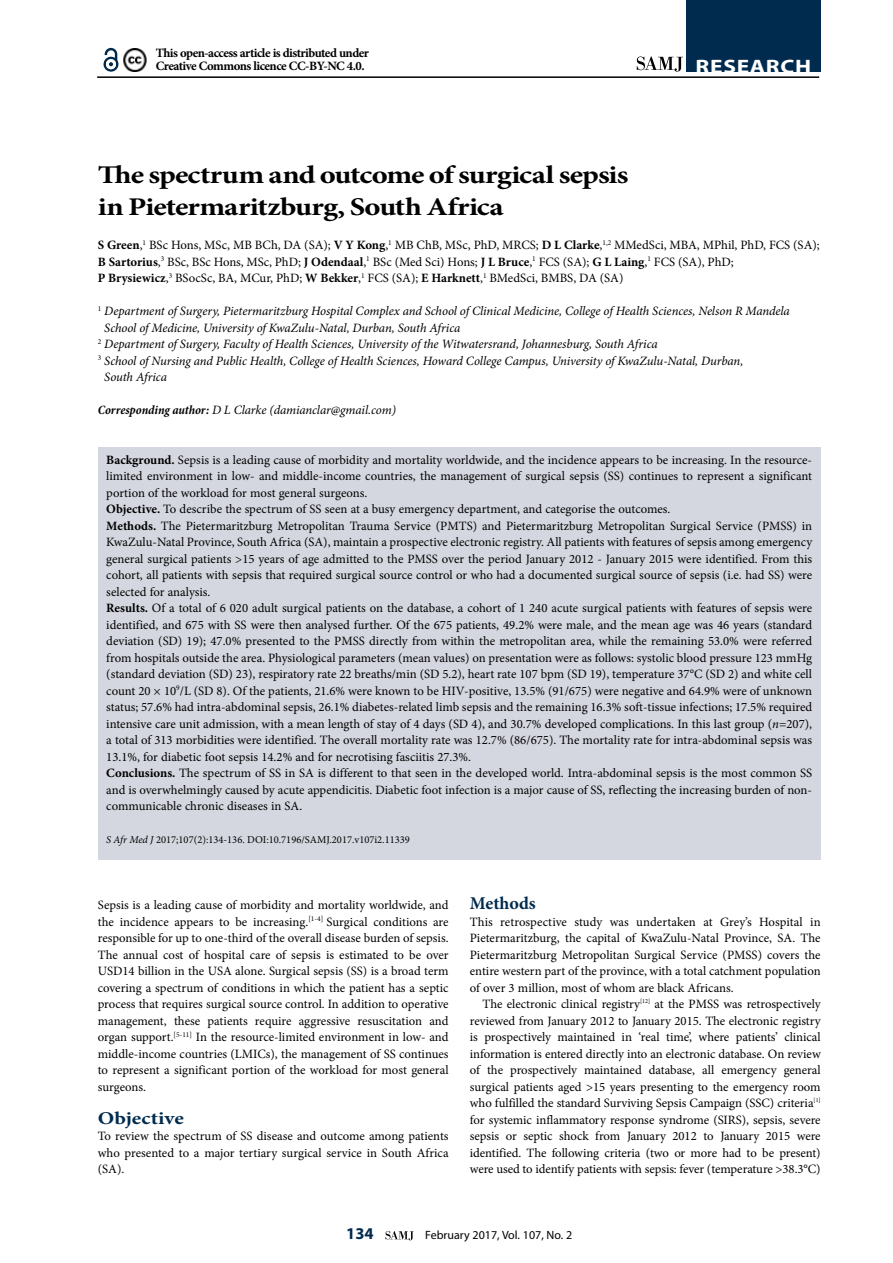
<style>
.page{position:relative;width:893px;height:1263px;background:#fff}
.page>*{position:absolute;margin:0;border:0;box-sizing:border-box;transform-origin:0 0}
.t1{font:700 25.5px/31.5px "Minion Pro";letter-spacing:-.03em;color:#000;scale:1.2 1}
.t2{font:700 19.5px "Myriad Pro";letter-spacing:.03em;color:#fff;scale:1.2 1}
.t3{font:700 18px "Minion Pro";color:#002b4e;scale:1.2 1}
.t4{font:700 18px "Minion Pro";color:#002b4e}
.t5{font:700 16.5px "Myriad Pro";color:#002b4e}
.t6{font:12.75px/16.5px "Minion Pro";color:#000;text-align:justify}
.t7{font:italic 12.75px "Minion Pro";letter-spacing:-.01em;color:#000}
.t8{font:700 12.75px/13.5px "Minion Pro";letter-spacing:-.04em;color:#000}
.t9{font:12px "Myriad Pro";color:#000}
.t10{font:10.5px "Minion Pro";color:#000}
.s1{font-weight:700}
.s2{font-weight:700;font-stretch:condensed}
.s3{font-style:italic}
</style>
<div class="page">
<svg style="left:385px;top:1231px;width:29px;height:9px"></svg>
<hr style="left:97px;top:76px;width:722px;height:2px;background:#000">
<div style="left:686px;top:0;width:135px;height:72px;background:#002b4e"></div>
<svg style="left:637px;top:57px;width:46px;height:15px"></svg>
<svg style="left:103px;top:47px;width:16px;height:25px"></svg>
<img style="left:123px;top:48px;width:24px;height:23px">
<div style="left:98px;top:447px;width:723px;height:413px;background:#d5d7e0"></div>
<p class="t8" style="left:156px;top:46px;width:215px">This open-access article is distributed under<br>Creative Commons licence CC-BY-NC 4.0.</p>
<h2 class="t2" style="left:696px;top:54px;width:98px">RESEARCH</h2>
<h1 class="t1" style="left:98px;top:159px;width:444px">The spectrum and outcome of surgical sepsis in Pietermaritzburg, South Africa</h1>
<p class="t6" style="left:98px;top:237px;width:723px;text-align:left"><span class="s1">S Green</span>,<sup>1</sup> BSc Hons, MSc, MB BCh, DA (SA); <span class="s1">V Y Kong</span>,<sup>1</sup> MB ChB, MSc, PhD, MRCS; <span class="s1">D L Clarke</span>,<sup>1,2</sup> MMedSci, MBA, MPhil, PhD, FCS (SA);<br><span class="s1">B Sartorius</span>,<sup>3</sup> BSc, BSc Hons, MSc, PhD; <span class="s1">J Odendaal</span>,<sup>1</sup> BSc (Med Sci) Hons; <span class="s1">J L Bruce</span>,<sup>1</sup> FCS (SA); <span class="s1">G L Laing</span>,<sup>1</sup> FCS (SA), PhD;<br><span class="s1">P Brysiewicz</span>,<sup>3</sup> BSocSc, BA, MCur, PhD; <span class="s1">W Bekker</span>,<sup>1</sup> FCS (SA); <span class="s1">E Harknett</span>,<sup>1</sup> BMedSci, BMBS, DA (SA)</p>
<p class="t7" style="left:98px;top:302px;width:693px"><sup>1</sup> Department of Surgery, Pietermaritzburg Hospital Complex and School of Clinical Medicine, College of Health Sciences, Nelson R Mandela</p>
<p class="t7" style="left:104px;top:319px;width:358px">School of Medicine, University of KwaZulu-Natal, Durban, South Africa</p>
<p class="t7" style="left:98px;top:335px;width:561px"><sup>2</sup> Department of Surgery, Faculty of Health Sciences, University of the Witwatersrand, Johannesburg, South Africa</p>
<p class="t7" style="left:98px;top:352px;width:647px"><sup>3</sup> School of Nursing and Public Health, College of Health Sciences, Howard College Campus, University of KwaZulu-Natal, Durban,</p>
<p class="t7" style="left:104px;top:368px;width:64px">South Africa</p>
<p class="t7" style="left:98px;top:401px;width:300px"><span class="s2">Corresponding author:</span> D L Clarke (damianclar@gmail.com)</p>
<p class="t6" style="left:106px;top:451px;width:707px;text-align:left"><span class="s1">Background.</span> Sepsis is a leading cause of morbidity and mortality worldwide, and the incidence appears to be increasing. In the resource&shy;limited environment in low- and middle-income countries, the management of surgical sepsis (SS) continues to represent a significant portion of the workload for most general surgeons.<br><span class="s1">Objective.</span> To describe the spectrum of SS seen at a busy emergency department, and categorise the outcomes.<br><span class="s1">Methods.</span> The Pietermaritzburg Metropolitan Trauma Service (PMTS) and Pietermaritzburg Metropolitan Surgical Service (PMSS) in KwaZulu-Natal Province, South Africa (SA), maintain a prospective electronic registry. All patients with features of sepsis among emergency general surgical patients &gt;15 years of age admitted to the PMSS over the period January 2012 - January 2015 were identified. From this cohort, all patients with sepsis that required surgical source control or who had a documented surgical source of sepsis (i.e. had SS) were selected for analysis.<br><span class="s1">Results.</span> Of a total of 6 020 adult surgical patients on the database, a cohort of 1 240 acute surgical patients with features of sepsis were identified, and 675 with SS were then analysed further. Of the 675 patients, 49.2% were male, and the mean age was 46 years (standard deviation (SD) 19); 47.0% presented to the PMSS directly from within the metropolitan area, while the remaining 53.0% were referred from hospitals outside the area. Physiological parameters (mean values) on presentation were as follows: systolic blood pressure 123 mmHg (standard deviation (SD) 23), respiratory rate 22 breaths/min (SD 5.2), heart rate 107 bpm (SD 19), temperature 37°C (SD 2) and white cell count 20 × 10<sup>9</sup>/L (SD 8). Of the patients, 21.6% were known to be HIV-positive, 13.5% (91/675) were negative and 64.9% were of unknown status; 57.6% had intra-abdominal sepsis, 26.1% diabetes-related limb sepsis and the remaining 16.3% soft-tissue infections; 17.5% required intensive care unit admission, with a mean length of stay of 4 days (SD 4), and 30.7% developed complications. In this last group (<span class="s3">n</span>=207), a total of 313 morbidities were identified. The overall mortality rate was 12.7% (86/675). The mortality rate for intra-abdominal sepsis was 13.1%, for diabetic foot sepsis 14.2% and for necrotising fasciitis 27.3%.<br><span class="s1">Conclusions.</span> The spectrum of SS in SA is different to that seen in the developed world. Intra-abdominal sepsis is the most common SS and is overwhelmingly caused by acute appendicitis. Diabetic foot infection is a major cause of SS, reflecting the increasing burden of non&shy;communicable chronic diseases in SA.</p>
<p class="t10" style="left:106px;top:833px;width:305px"><span class="s3">S Afr Med J</span> 2017;107(2):134-136. DOI:10.7196/SAMJ.2017.v107i2.11339</p>
<p class="t6" style="left:98px;top:897px;width:352px">Sepsis is a leading cause of morbidity and mortality worldwide, and the incidence appears to be increasing.<sup>[1-4]</sup> Surgical conditions are responsible for up to one-third of the overall disease burden of sepsis.<br>The annual cost of hospital care of sepsis is estimated to be over USD14 billion in the USA alone. Surgical sepsis (SS) is a broad term covering a spectrum of conditions in which the patient has a septic process that requires surgical source control. In addition to operative management, these patients require aggressive resuscitation and organ support.<sup>[5-11]</sup> In the resource-limited environment in low- and middle-income countries (LMICs), the management of SS continues to represent a significant portion of the workload for most general surgeons.</p>
<h3 class="t3" style="left:98px;top:1105px;width:73px">Objective</h3>
<p class="t6" style="left:98px;top:1128px;width:352px">To review the spectrum of SS disease and outcome among patients who presented to a major tertiary surgical service in South Africa (SA).</p>
<h3 class="t4" style="left:470px;top:891px;width:67px">Methods</h3>
<p class="t6" style="left:470px;top:913px;width:352px">This retrospective study was undertaken at Grey’s Hospital in Pietermaritzburg, the capital of KwaZulu-Natal Province, SA. The Pietermaritzburg Metropolitan Surgical Service (PMSS) covers the entire western part of the province, with a total catchment population of over 3 million, most of whom are black Africans.</p>
<p class="t6" style="left:470px;top:996px;width:352px;text-indent:13px">The electronic clinical registry<sup>[12]</sup> at the PMSS was retrospectively reviewed from January 2012 to January 2015. The electronic registry is prospectively maintained in ‘real time’, where patients’ clinical information is entered directly into an electronic database. On review of the prospectively maintained database, all emergency general surgical patients aged &gt;15 years presenting to the emergency room who fulfilled the standard Surviving Sepsis Campaign (SSC) criteria<sup>[1] </sup>for systemic inflammatory response syndrome (SIRS), sepsis, severe sepsis or septic shock from January 2012 to January 2015 were identified. The following criteria (two or more had to be present) were used to identify patients with sepsis: fever (temperature &gt;38.3°C)</p>
<p class="t5" style="left:346px;top:1223px;width:29px">134</p>
<p class="t9" style="left:425px;top:1228px;width:149px">February 2017, Vol. 107, No. 2</p>
</div>
